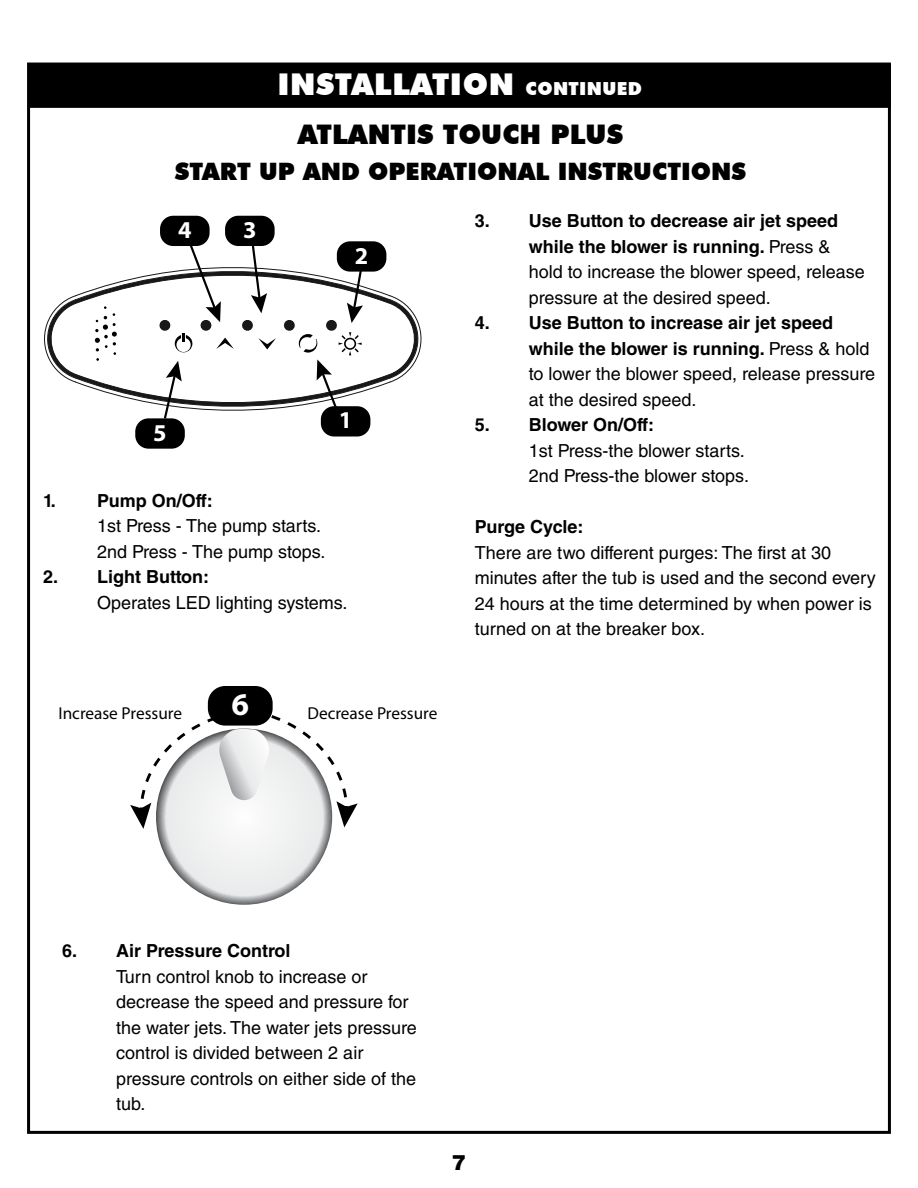
<style>
.page{position:relative;width:918px;height:1188px;background:#fff}
.page>*{position:absolute;margin:0;border:0;box-sizing:border-box;transform-origin:0 0}
.t1{font:700 31.65px "Myriad Pro";color:#fff}
.t2{font:900 30px "Futura BT";letter-spacing:.02em;color:#fff}
.t3{font:900 27px "Futura BT";color:#000}
.t4{font:700 24.3px "Myriad Pro";color:#fff}
.t5{font:900 24px "Futura BT";color:#000}
.t6{font:900 21px "Helvetica LT Std";color:#000}
.t7{font:18px/25.5px "Helvetica LT Std";color:#000}
.t8{font:700 18px "Helvetica LT Std";color:#000}
.t9{font:17.25px "Myriad Pro";color:#000}
.s1{font-size:18px}
.s2{font-weight:700}
</style>
<div class="page">
<div style="left:29px;top:65px;width:861px;height:42px;background:#000"></div>
<div style="left:29px;top:64px;width:862px;height:44px;border:2px solid #000"></div>
<div style="left:160px;top:216px;width:50px;height:30px;background:#000;border-radius:13px"></div>
<div style="left:225px;top:216px;width:50px;height:30px;background:#000;border-radius:13px"></div>
<div style="left:135px;top:418px;width:50px;height:31px;background:#000;border-radius:13px"></div>
<div style="left:321px;top:406px;width:49px;height:31px;background:#000;border-radius:13px"></div>
<svg style="left:44px;top:238px;width:378px;height:183px"></svg>
<svg style="left:156px;top:729px;width:176px;height:176px"></svg>
<div style="left:208px;top:686px;width:65px;height:40px;background:#000;border-radius:17px"></div>
<svg style="left:130px;top:709px;width:228px;height:120px"></svg>
<h2 class="t2" style="left:277px;top:67px;width:366px">INSTALLATION <span class="s1">CONTINUED</span></h2>
<h3 class="t3" style="left:298px;top:118px;width:327px">ATLANTIS TOUCH PLUS</h3>
<h3 class="t5" style="left:175px;top:157px;width:573px">START UP AND OPERATIONAL INSTRUCTIONS</h3>
<h3 class="t4" style="left:178px;top:214px;width:15px">4</h3>
<h3 class="t4" style="left:243px;top:214px;width:15px">3</h3>
<h3 class="t4" style="left:153px;top:417px;width:15px">5</h3>
<h3 class="t4" style="left:355px;top:240px;width:15px">2</h3>
<h3 class="t4" style="left:339px;top:404px;width:15px">1</h3>
<p class="t8" style="left:43px;top:489px;width:171px">1. Pump On/Off:</p>
<p class="t7" style="left:97px;top:513px;width:230px">1st Press - The pump starts.<br>2nd Press - The pump stops.</p>
<p class="t8" style="left:43px;top:566px;width:168px">2. Light Button:</p>
<p class="t7" style="left:97px;top:590px;width:252px">Operates LED lighting systems.</p>
<p class="t9" style="left:58px;top:703px;width:125px">Increase Pressure</p>
<h1 class="t1" style="left:231px;top:684px;width:19px">6</h1>
<p class="t9" style="left:307px;top:703px;width:131px">Decrease Pressure</p>
<p class="t7" style="left:529px;top:208px;width:338px;text-indent:-54px"><span class="s2">3. Use Button to decrease air jet speed while the blower is running.</span> Press &amp; hold to increase the blower speed, release pressure at the desired speed.</p>
<p class="t7" style="left:529px;top:310px;width:348px;text-indent:-54px"><span class="s2">4. Use Button to increase air jet speed while the blower is running.</span> Press &amp; hold to lower the blower speed, release pressure at the desired speed.</p>
<p class="t8" style="left:475px;top:414px;width:181px">5. Blower On/Off:</p>
<p class="t7" style="left:529px;top:438px;width:222px">1st Press-the blower starts.<br>2nd Press-the blower stops.</p>
<p class="t8" style="left:475px;top:516px;width:110px">Purge Cycle:</p>
<p class="t7" style="left:475px;top:540px;width:403px">There are two different purges: The first at 30 minutes after the tub is used and the second every 24 hours at the time determined by when power is turned on at the breaker box.</p>
<p class="t8" style="left:62px;top:940px;width:230px">6. Air Pressure Control</p>
<p class="t7" style="left:116px;top:964px;width:302px">Turn control knob to increase or decrease the speed and pressure for the water jets. The water jets pressure control is divided between 2 air pressure controls on either side of the tub.</p>
<p class="t6" style="left:452px;top:1149px;width:16px">7</p>
</div>
